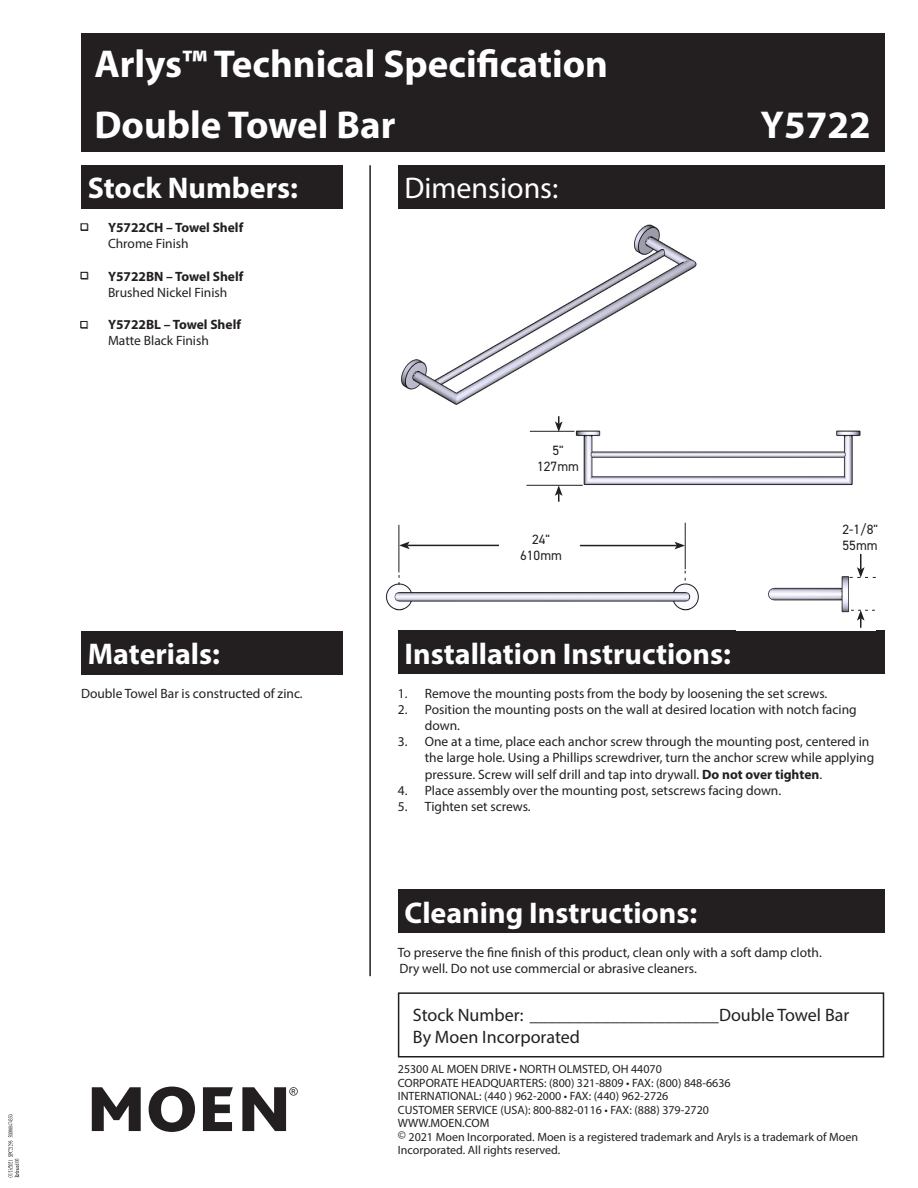
<style>
.page{position:relative;width:918px;height:1188px;background:#fff}
.page>*{position:absolute;margin:0;border:0;box-sizing:border-box;transform-origin:0 0}
.Title_Text{font:700 39px "Myriad Pro";color:#fff}
.Section_Headers{font:700 30px "Myriad Pro";color:#fff}
.Section_Headers-2{font:30px "Myriad Pro";color:#fff}
.Stock_Number___Produ{font:18px "Myriad Pro";color:#231f20}
.List{font:13.5px/16.2px "Myriad Pro";color:#231f20}
.Text{font:13.5px/16.2px "Myriad Pro";color:#231f20}
.Bold_Stock_Number{font:700 13.5px "Myriad Pro";color:#231f20}
.Unbolded_Stock_Numbe{font:13.5px "Myriad Pro";color:#231f20}
.Bold_Stock_Number-2{font:13.5px "DIN2014";color:#231f20}
.Copyright_Info{font:12px/13.5px "Myriad Pro";color:#231f20}
.s1{font-weight:700}
</style>
<div class="page">
<div style="left:81px;top:34px;width:803px;height:118px;background:#231f20"></div>
<div style="left:81px;top:165px;width:261px;height:43px;background:#231f20"></div>
<div style="left:81px;top:632px;width:261px;height:43px;background:#231f20"></div>
<div style="left:398px;top:165px;width:486px;height:43px;background:#231f20"></div>
<div style="left:398px;top:631px;width:486px;height:43px;background:#231f20"></div>
<div style="left:398px;top:890px;width:486px;height:43px;background:#231f20"></div>
<svg style="left:81px;top:223px;width:7px;height:8px"></svg>
<div style="left:81px;top:272px;width:6px;height:7px;border:1px solid #231f20"></div>
<div style="left:398px;top:992px;width:486px;height:66px;border:2px solid #231f20"></div>
<hr style="left:369px;top:165px;width:2px;height:811px;background:#231f20">
<div style="left:81px;top:321px;width:6px;height:7px;border:1px solid #231f20"></div>
<img style="left:385px;top:547px;width:314px;height:64px">
<img style="left:768px;top:553px;width:107px;height:60px">
<img style="left:401px;top:224px;width:296px;height:181px">
<svg style="left:92px;top:1087px;width:49px;height:44px"></svg>
<svg style="left:149px;top:1087px;width:46px;height:45px"></svg>
<svg style="left:203px;top:1087px;width:30px;height:44px"></svg>
<svg style="left:242px;top:1087px;width:56px;height:44px"></svg>
<img style="left:566px;top:386px;width:295px;height:99px">
<hr style="left:407px;top:545px;width:92px;height:1px;background:#231f20">
<svg style="left:400px;top:542px;width:10px;height:7px"></svg>
<hr style="left:399px;top:525px;width:1px;height:47px;background:#231f20">
<hr style="left:685px;top:523px;width:1px;height:46px;background:#231f20">
<hr style="left:580px;top:545px;width:97px;height:1px;background:#231f20">
<svg style="left:675px;top:542px;width:10px;height:7px"></svg>
<svg style="left:555px;top:486px;width:8px;height:16px"></svg>
<hr style="left:526px;top:485px;width:57px;height:1px;background:#231f20">
<hr style="left:530px;top:431px;width:44px;height:1px;background:#231f20">
<svg style="left:555px;top:416px;width:8px;height:16px"></svg>
<svg style="left:850px;top:554px;width:26px;height:24px"></svg>
<svg style="left:851px;top:610px;width:24px;height:18px"></svg>
<svg style="left:8px;top:1115px;width:11px;height:62px"></svg>
<p class="Title_Text" style="left:94px;top:38px;width:515px">Arlys™ Technical Specification</p>
<p class="Title_Text" style="left:94px;top:100px;width:303px">Double Towel Bar</p>
<p class="Title_Text" style="left:761px;top:100px;width:112px">Y5722</p>
<p class="Section_Headers" style="left:88px;top:168px;width:212px">Stock Numbers:</p>
<p class="Section_Headers-2" style="left:405px;top:170px;width:155px">Dimensions:</p>
<p class="Bold_Stock_Number" style="left:108px;top:219px;width:137px">Y5722CH – Towel Shelf</p>
<p class="Unbolded_Stock_Numbe" style="left:108px;top:235px;width:82px">Chrome Finish</p>
<p class="Bold_Stock_Number" style="left:108px;top:267px;width:137px">Y5722BN – Towel Shelf</p>
<p class="Unbolded_Stock_Numbe" style="left:108px;top:284px;width:121px">Brushed Nickel Finish</p>
<p class="Bold_Stock_Number" style="left:108px;top:316px;width:135px">Y5722BL – Towel Shelf</p>
<p class="Unbolded_Stock_Numbe" style="left:108px;top:333px;width:102px">Matte Black Finish</p>
<p class="Section_Headers" style="left:88px;top:635px;width:134px">Materials:</p>
<p class="Text" style="left:81px;top:686px;width:223px">Double Towel Bar is constructed of zinc.</p>
<p class="Bold_Stock_Number-2" style="left:552px;top:442px;width:13px">5"</p>
<p class="Bold_Stock_Number-2" style="left:537px;top:458px;width:43px">127mm</p>
<p class="Bold_Stock_Number-2" style="left:532px;top:531px;width:19px">24"</p>
<p class="Bold_Stock_Number-2" style="left:520px;top:547px;width:43px">610mm</p>
<p class="Section_Headers" style="left:405px;top:634px;width:328px">Installation Instructions:</p>
<p class="Bold_Stock_Number-2" style="left:842px;top:521px;width:37px">2-1/8"</p>
<p class="Bold_Stock_Number-2" style="left:843px;top:537px;width:37px">55mm</p>
<p class="List" style="left:398px;top:685px;width:431px">1. Remove the mounting posts from the body by loosening the set screws.</p>
<p class="List" style="left:425px;top:701px;width:433px;text-indent:-27px">2. Position the mounting posts on the wall at desired location with notch facing down.</p>
<p class="List" style="left:425px;top:733px;width:451px;text-indent:-27px">3. One at a time, place each anchor screw through the mounting post, centered in the large hole. Using a Phillips screwdriver, turn the anchor screw while applying pressure. Screw will self drill and tap into drywall. <span class="s1">Do not over tighten</span>.</p>
<p class="List" style="left:398px;top:782px;width:385px">4. Place assembly over the mounting post, setscrews facing down.</p>
<p class="List" style="left:398px;top:798px;width:134px">5. Tighten set screws.</p>
<p class="Section_Headers" style="left:405px;top:893px;width:294px">Cleaning Instructions:</p>
<p class="Text" style="left:398px;top:944px;width:426px">To preserve the fine finish of this product, clean only with a soft damp cloth.<br>Dry well. Do not use commercial or abrasive cleaners.</p>
<p class="Stock_Number___Produ" style="left:413px;top:1004px;width:438px">Stock Number: _____________________Double Towel Bar</p>
<p class="Stock_Number___Produ" style="left:413px;top:1025px;width:169px">By Moen Incorporated</p>
<p class="Copyright_Info" style="left:398px;top:1062px;width:265px">25300 AL MOEN DRIVE • NORTH OLMSTED, OH 44070</p>
<p class="Copyright_Info" style="left:398px;top:1076px;width:334px">CORPORATE HEADQUARTERS: (800) 321-8809 • FAX: (800) 848-6636</p>
<p class="Copyright_Info" style="left:398px;top:1089px;width:272px">INTERNATIONAL: (440 ) 962-2000 • FAX: (440) 962-2726</p>
<p class="Copyright_Info" style="left:398px;top:1103px;width:313px">CUSTOMER SERVICE (USA): 800-882-0116 • FAX: (888) 379-2720</p>
<p class="Copyright_Info" style="left:398px;top:1116px;width:93px">WWW.MOEN.COM</p>
<p class="Copyright_Info" style="left:398px;top:1130px;width:462px">© 2021 Moen Incorporated. Moen is a registered trademark and Aryls is a trademark of Moen<br>Incorporated. All rights reserved.</p>
</div>
